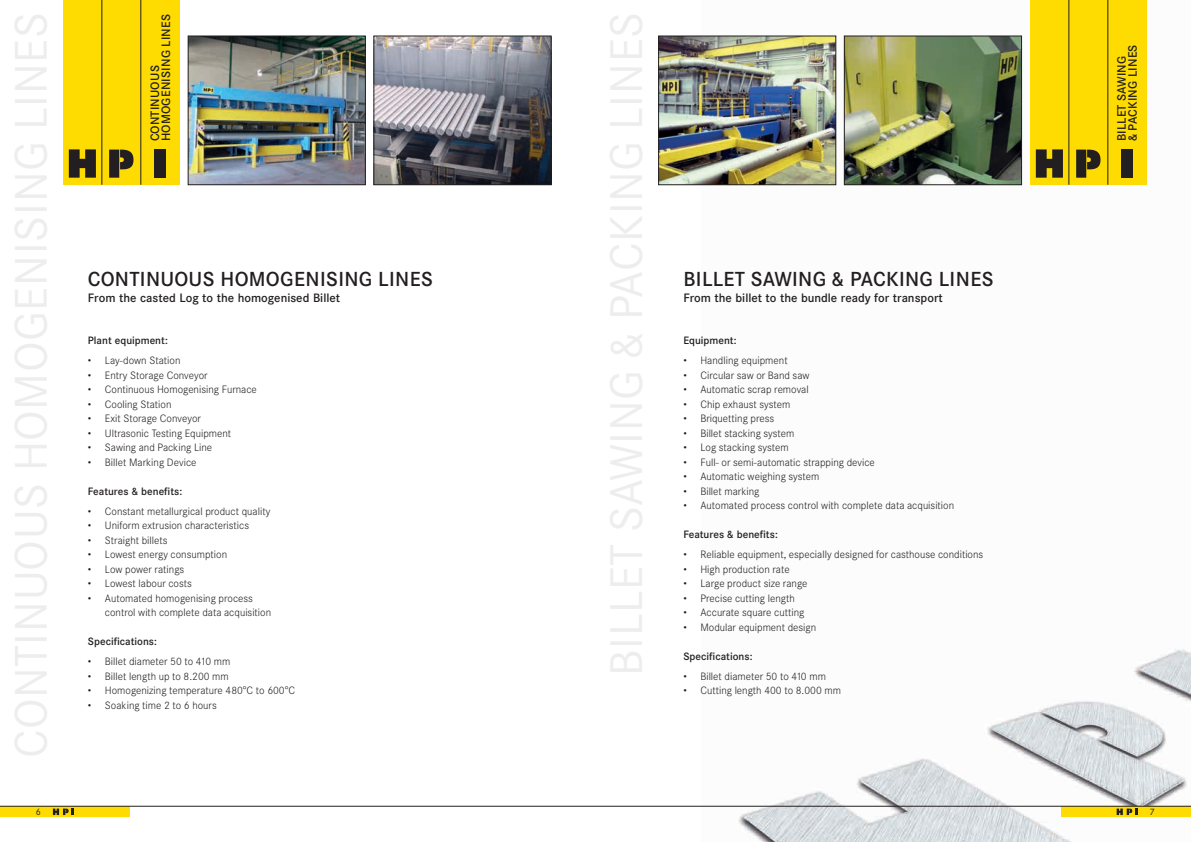
<style>
.page{position:relative;width:1191px;height:842px;background:#fff}
.page>*{position:absolute;margin:0;border:0;box-sizing:border-box;transform-origin:0 0}
.t1{font:500 20px "Corporate SBQ";letter-spacing:.02em;color:#231f20}
.t2{font:500 12px "Corporate SBQ";color:#231f20}
.t3{font:500 12px/11px "Corporate SBQ";letter-spacing:.02em;color:#231f20}
.t4{font:300 10.5px/14.5px "Corporate SBQ";color:#231f20}
.t5{font:500 10.5px "Corporate SBQ";color:#231f20}
.t6{font:9.1px "Corporate SBQ";color:#231f20}
</style>
<div class="page">
<img style="left:701px;top:0;width:490px;height:842px">
<div style="left:63px;top:0;width:117px;height:185px;background:#ffdc01"></div>
<hr style="left:102px;top:0;width:1px;height:185px;background:#231f20">
<hr style="left:141px;top:0;width:1px;height:185px;background:#231f20">
<svg style="left:69px;top:149px;width:27px;height:29px"></svg>
<svg style="left:109px;top:150px;width:24px;height:28px"></svg>
<div style="left:155px;top:150px;width:11px;height:28px;background:#231f20"></div>
<div style="left:1060px;top:806px;width:131px;height:11px;background:#ffdc01"></div>
<div style="left:0;top:806px;width:130px;height:11px;background:#ffdc01"></div>
<hr style="left:0;top:806px;width:1191px;height:1px;background:#231f20">
<svg style="left:53px;top:808px;width:21px;height:7px"></svg>
<svg style="left:1116px;top:808px;width:21px;height:7px"></svg>
<div style="left:1030px;top:0;width:116px;height:185px;background:#ffdc01"></div>
<hr style="left:1068px;top:0;width:1px;height:185px;background:#231f20">
<hr style="left:1107px;top:0;width:1px;height:185px;background:#231f20">
<svg style="left:1035px;top:149px;width:28px;height:29px"></svg>
<svg style="left:1076px;top:150px;width:24px;height:28px"></svg>
<div style="left:1121px;top:150px;width:12px;height:28px;background:#231f20"></div>
<img style="left:846px;top:38px;width:173px;height:145px">
<div style="left:844px;top:36px;width:177px;height:149px;border:1px solid #231f20"></div>
<img style="left:660px;top:38px;width:174px;height:145px">
<div style="left:658px;top:36px;width:178px;height:149px;border:1px solid #231f20"></div>
<img style="left:376px;top:38px;width:173px;height:145px">
<div style="left:374px;top:36px;width:177px;height:149px;border:1px solid #231f20"></div>
<img style="left:190px;top:38px;width:173px;height:145px">
<div style="left:188px;top:36px;width:177px;height:149px;border:1px solid #231f20"></div>
<p class="t3" style="left:150px;top:141px;width:129px;rotate:-90deg">Contin uous<br>Homogen ising Lines</p>
<h1 class="t1" style="left:88px;top:267px;width:27px">Cont</h1>
<h1 class="t1" style="left:140px;top:267px;width:295px">in uous Homogen ising Lines</h1>
<p class="t2" style="left:88px;top:290px;width:254px">From the casted Log to the homogenised Billet</p>
<p class="t5" style="left:88px;top:334px;width:82px">Plant equipment:</p>
<p class="t4" style="left:88px;top:353px;width:94px">• Lay-down Station</p>
<p class="t4" style="left:88px;top:368px;width:121px">• Entry Storage Conveyor</p>
<p class="t4" style="left:88px;top:382px;width:170px">• Continuous Homogenising Furnace</p>
<p class="t4" style="left:88px;top:397px;width:85px">• Cooling Station</p>
<p class="t4" style="left:88px;top:411px;width:115px">• Exit Storage Conveyor</p>
<p class="t4" style="left:88px;top:426px;width:145px">• U ltrasonic Testing Equipment</p>
<p class="t4" style="left:88px;top:440px;width:126px">• Sawing and Packing Line</p>
<p class="t4" style="left:88px;top:455px;width:110px">• Billet M arking Device</p>
<p class="t5" style="left:88px;top:485px;width:96px">Features &amp; benefits:</p>
<p class="t4" style="left:88px;top:504px;width:184px">• Constant metallurgical product quality</p>
<p class="t4" style="left:88px;top:518px;width:163px">• U niform extrusion characteristics</p>
<p class="t4" style="left:88px;top:533px;width:81px">• Straight billets</p>
<p class="t4" style="left:88px;top:547px;width:141px">• Lowest energy consumption</p>
<p class="t4" style="left:88px;top:562px;width:98px">• Low power ratings</p>
<p class="t4" style="left:88px;top:576px;width:105px">• Lowest labour costs</p>
<p class="t4" style="left:105px;top:591px;width:168px;text-indent:-17px">• Automated homogenising process control with complete data acquisition</p>
<p class="t5" style="left:88px;top:635px;width:71px">Specifications:</p>
<p class="t4" style="left:88px;top:654px;width:144px">• Billet diameter 50 to 410 mm</p>
<p class="t4" style="left:88px;top:669px;width:142px">• Billet length up to 8.200 mm</p>
<p class="t4" style="left:88px;top:683px;width:209px">• Homogenizing temperature 480°C to 600°C</p>
<p class="t4" style="left:88px;top:698px;width:130px">• Soaking time 2 to 6 hours</p>
<h1 class="t1" style="left:683px;top:267px;width:312px">Billet Sawing &amp; Packing Lines</h1>
<p class="t2" style="left:683px;top:290px;width:261px">From the billet to the bundle ready for transport</p>
<p class="t5" style="left:683px;top:334px;width:55px">Equipment:</p>
<p class="t4" style="left:683px;top:353px;width:106px">• Handling equipment</p>
<p class="t4" style="left:683px;top:368px;width:128px">• Circular saw or Band saw</p>
<p class="t4" style="left:683px;top:382px;width:127px">• Automatic scrap removal</p>
<p class="t4" style="left:683px;top:397px;width:109px">• Chip exhaust system</p>
<p class="t4" style="left:683px;top:411px;width:92px">• Briquetting press</p>
<p class="t4" style="left:683px;top:426px;width:113px">• Billet stacking system</p>
<p class="t4" style="left:683px;top:440px;width:107px">• Log stacking system</p>
<p class="t4" style="left:683px;top:455px;width:193px">• Full- or semi-automatic strapping device</p>
<p class="t4" style="left:683px;top:469px;width:138px">• Automatic weighing system</p>
<p class="t4" style="left:683px;top:484px;width:78px">• Billet marking</p>
<p class="t4" style="left:683px;top:498px;width:272px">• Automated process control with complete data acquisition</p>
<p class="t5" style="left:683px;top:528px;width:96px">Features &amp; benefits:</p>
<p class="t4" style="left:683px;top:547px;width:301px">• Reliable equipment, especially designed for casthouse conditions</p>
<p class="t4" style="left:683px;top:562px;width:108px">• High production rate</p>
<p class="t4" style="left:683px;top:576px;width:126px">• Large product size range</p>
<p class="t4" style="left:683px;top:591px;width:113px">• Precise cutting length</p>
<p class="t4" style="left:683px;top:605px;width:122px">• Accurate square cutting</p>
<p class="t4" style="left:683px;top:620px;width:134px">• Modular equipment design</p>
<p class="t5" style="left:683px;top:650px;width:71px">Specifications:</p>
<p class="t4" style="left:683px;top:669px;width:144px">• Billet diameter 50 to 410 mm</p>
<p class="t4" style="left:683px;top:683px;width:159px">• Cutting length 400 to 8.000 mm</p>
<p class="t3" style="left:1116px;top:141px;width:98px;rotate:-90deg">Billet Sawing<br>&amp; Packing Lines</p>
<p class="t6" style="left:36px;top:806px;width:7px">6</p>
<p class="t6" style="left:1149px;top:806px;width:7px">7</p>
</div>
